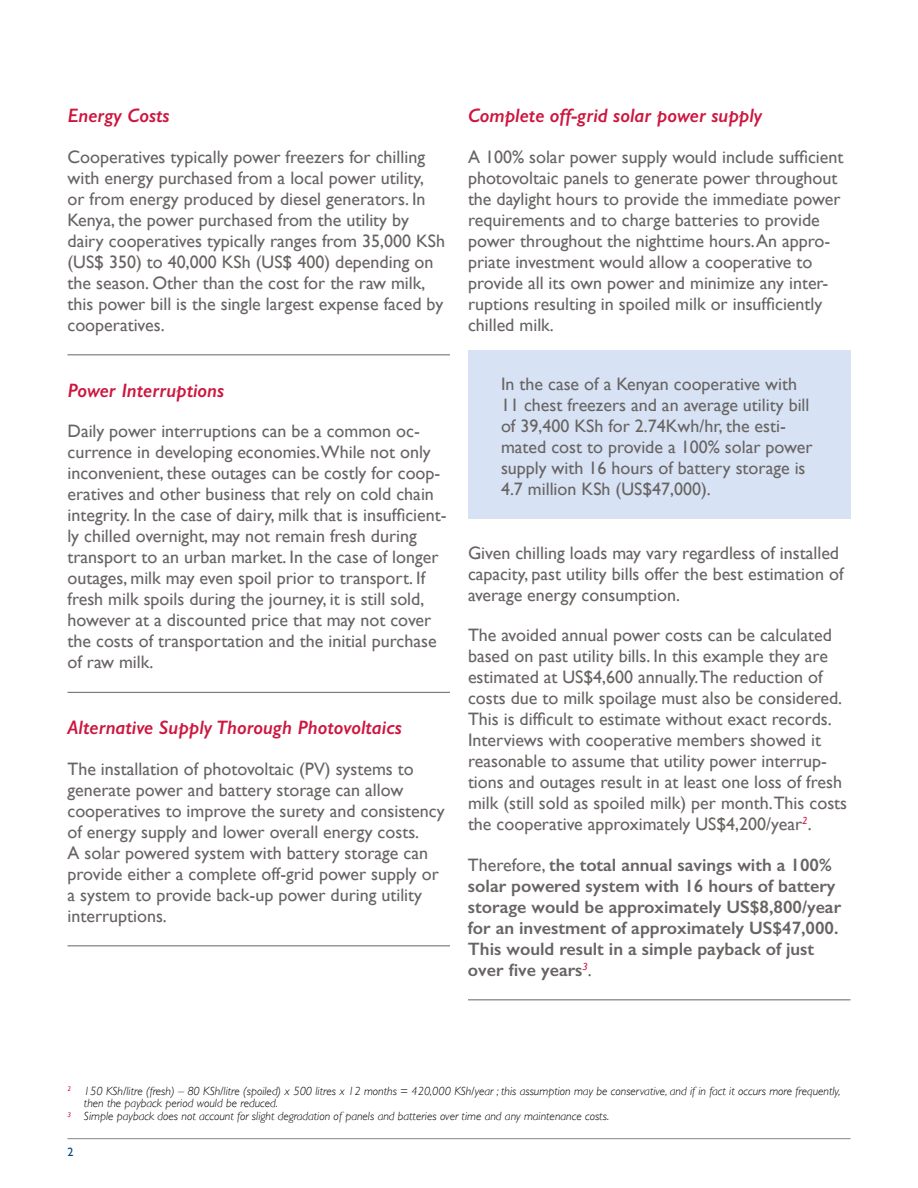
<style>
.page{position:relative;width:918px;height:1188px;background:#fff}
.page>*{position:absolute;margin:0;border:0;box-sizing:border-box;transform-origin:0 0}
.t1{font:italic 600 19.5px "Gill Sans";color:#cd163f}
.t2{font:18px/21px "Gill Sans";color:#686463}
.t3{font:600 18px/21px "Gill Sans";color:#686463}
.t4{font:italic 300 12px/12px "Gill Sans";color:#000}
.t5{font:12px "Gill Sans";color:#00437b}
.s1{font-weight:400}
</style>
<div class="page">
<hr style="left:68px;top:1138px;width:782px;height:1px;background:#858482">
<hr style="left:68px;top:355px;width:382px;height:1px;background:#686463">
<hr style="left:68px;top:692px;width:382px;height:1px;background:#686463">
<hr style="left:68px;top:946px;width:382px;height:1px;background:#686463">
<hr style="left:468px;top:1000px;width:382px;height:1px;background:#686463">
<div style="left:468px;top:350px;width:382px;height:169px;background:#d7e3f4"></div>
<p class="t1" style="left:68px;top:104px;width:104px">Energy Costs</p>
<p class="t2" style="left:68px;top:146px;width:379px">Cooperatives typically power freezers for chilling with energy purchased from a local power utility, or from energy produced by diesel generators. In Kenya, the power purchased from the utility by dairy cooperatives typically ranges from 35,000 KSh (US$ 350) to 40,000 KSh (US$ 400) depending on the season. Other than the cost for the raw milk, this power bill is the single largest expense faced by cooperatives.</p>
<p class="t1" style="left:68px;top:378px;width:158px">Power Interruptions</p>
<p class="t2" style="left:68px;top:420px;width:381px">Daily power interruptions can be a common oc&shy;currence in developing economies.While not only inconvenient, these outages can be costly for coop&shy;eratives and other business that rely on cold chain integrity. In the case of dairy, milk that is insufficient&shy;ly chilled overnight, may not remain fresh during transport to an urban market. In the case of longer outages, milk may even spoil prior to transport. If fresh milk spoils during the journey, it is still sold, however at a discounted price that may not cover the costs of transportation and the initial purchase of raw milk.</p>
<p class="t1" style="left:68px;top:716px;width:336px">Alternative Supply Thorough Photovoltaics</p>
<p class="t2" style="left:68px;top:758px;width:379px">The installation of photovoltaic (PV) systems to generate power and battery storage can allow cooperatives to improve the surety and consistency of energy supply and lower overall energy costs.<br>A solar powered system with battery storage can provide either a complete off-grid power supply or a system to provide back-up power during utility interruptions.</p>
<p class="t1" style="left:468px;top:104px;width:296px">Complete off-grid solar power supply</p>
<p class="t2" style="left:468px;top:146px;width:377px">A 100% solar power supply would include sufficient photovoltaic panels to generate power throughout the daylight hours to provide the immediate power requirements and to charge batteries to provide power throughout the nighttime hours. An appro&shy;priate investment would allow a cooperative to provide all its own power and minimize any inter&shy;ruptions resulting in spoiled milk or insufficiently chilled milk.</p>
<p class="t2" style="left:501px;top:373px;width:313px">In the case of a Kenyan cooperative with 11 chest freezers and an average utility bill of 39,400 KSh for 2.74Kwh/hr, the esti&shy;mated cost to provide a 100% solar power supply with 16 hours of battery storage is 4.7 million KSh (US$47,000).</p>
<p class="t2" style="left:468px;top:542px;width:377px">Given chilling loads may vary regardless of installed capacity, past utility bills offer the best estimation of average energy consumption.</p>
<p class="t2" style="left:468px;top:624px;width:381px">The avoided annual power costs can be calculated based on past utility bills. In this example they are estimated at US$4,600 annually.The reduction of costs due to milk spoilage must also be considered.<br>This is difficult to estimate without exact records.<br>Interviews with cooperative members showed it reasonable to assume that utility power interrup&shy;tions and outages result in at least one loss of fresh milk (still sold as spoiled milk) per month.This costs the cooperative approximately US$4,200/year<sup>2</sup>.</p>
<p class="t3" style="left:468px;top:854px;width:375px"><span class="s1">Therefore,</span> the total annual savings with a 100% solar powered system with 16 hours of battery storage would be approximately US$8,800/year for an investment of approximately US$47,000.<br>This would result in a simple payback of just over five years<sup>3</sup><span class="s1">.</span></p>
<p class="t4" style="left:84px;top:1085px;width:758px;text-indent:-16px"><sup>2</sup> 150 KSh/litre (fresh) – 80 KSh/litre (spoiled) x 500 litres x 12 months = 420,000 KSh/year ; this assumption may be conservative, and if in fact it occurs more frequently, then the payback period would be reduced.</p>
<p class="t4" style="left:68px;top:1111px;width:543px"><sup>3</sup> Simple payback does not account for slight degradation of panels and batteries over time and any maintenance costs.</p>
<p class="t5" style="left:68px;top:1145px;width:7px">2</p>
</div>
